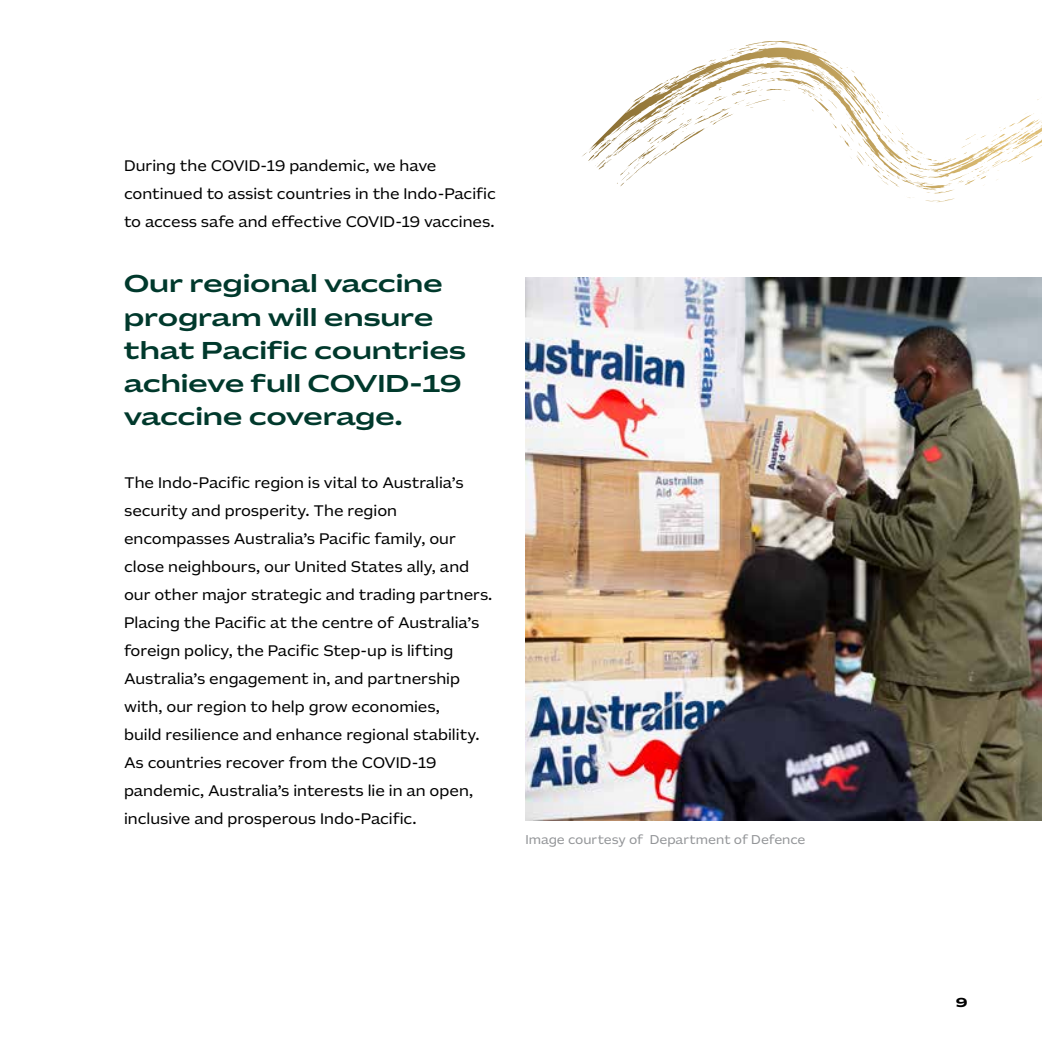
<style>
.page{position:relative;width:1042px;height:1042px;background:#fff}
.page>*{position:absolute;margin:0;border:0;box-sizing:border-box;transform-origin:0 0}
.t1{font:500 24.5px/33.2px "AU Sans BETA Display";letter-spacing:.02em;color:#00392c}
.t2{font:15.75px/28px "AU Sans BETA Text";color:#000}
.t3{font:13.12px "AU Sans BETA Text";color:#939598}
.t4{font:700 13.12px "AU Sans BETA Display";color:#000}
</style>
<div class="page">
<img style="left:525px;top:278px;width:517px;height:542px">
<svg style="left:582px;top:41px;width:460px;height:161px"></svg>
<p class="t2" style="left:124px;top:152px;width:373px">During the COVID-19 pandemic, we have continued to assist countries in the Indo-Pacific to access safe and effective COVID-19 vaccines.</p>
<h1 class="t1" style="left:124px;top:268px;width:343px">Our regional vaccine program will ensure that Pacific countries achieve full COVID-19 vaccine coverage.</h1>
<p class="t2" style="left:124px;top:469px;width:370px">The Indo-Pacific region is vital to Australia’s security and prosperity. The region encompasses Australia’s Pacific family, our close neighbours, our United States ally, and our other major strategic and trading partners.<br>Placing the Pacific at the centre of Australia’s foreign policy, the Pacific Step-up is lifting Australia’s engagement in, and partnership with, our region to help grow economies,<br>build resilience and enhance regional stability.<br>As countries recover from the COVID-19 pandemic, Australia’s interests lie in an open, inclusive and prosperous Indo-Pacific.</p>
<p class="t3" style="left:525px;top:833px;width:282px">Image courtesy of Department of Defence</p>
<p class="t4" style="left:956px;top:996px;width:13px">9</p>
</div>
